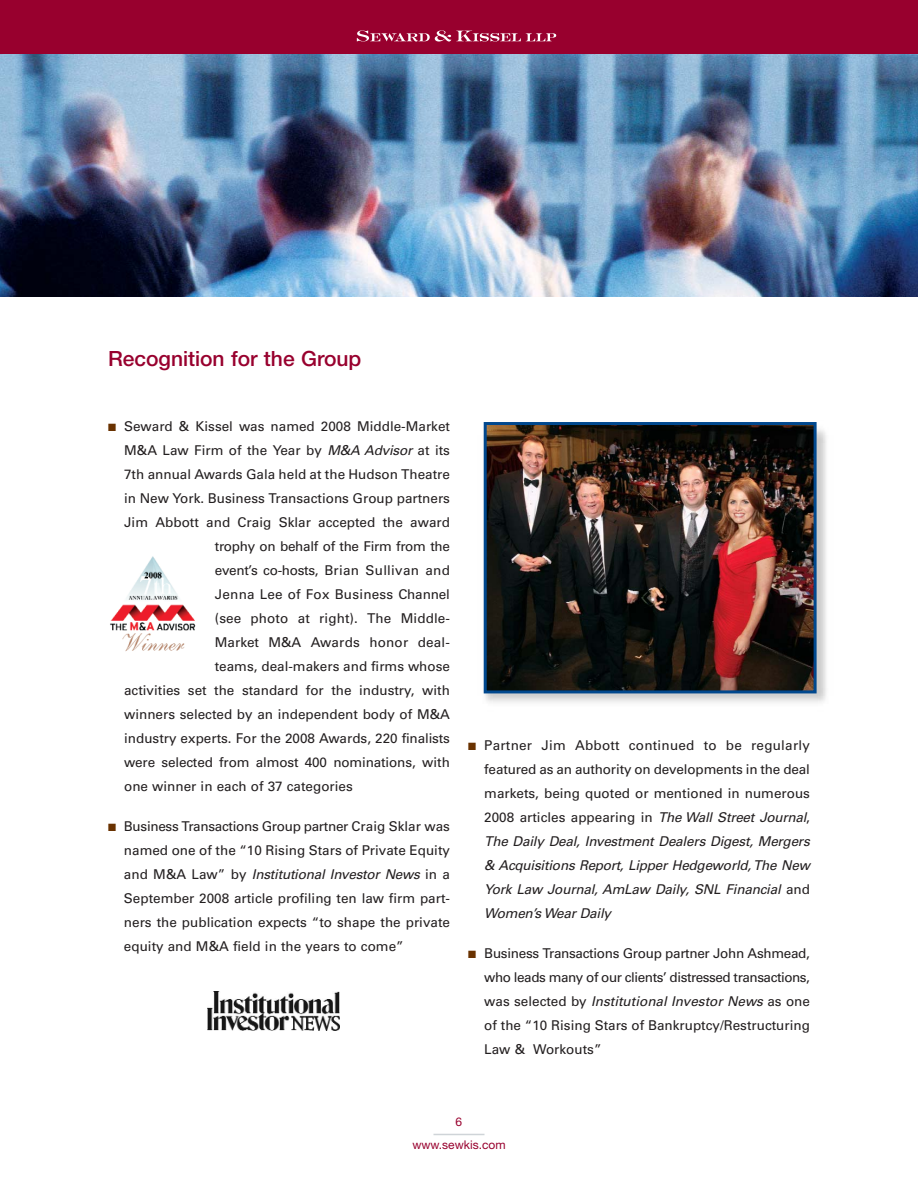
<style>
.page{position:relative;width:918px;height:1188px;background:#fff}
.page>*{position:absolute;margin:0;border:0;box-sizing:border-box;transform-origin:0 0}
.t1{font:500 21px "Helvetica Neue";color:#98002e}
.t2{font:13.5px/24px "Univers";color:#231f20;text-align:justify}
.t3{font:italic 13.5px/24px "Univers";letter-spacing:-.015em;color:#231f20}
.t4{font:13.5px "Univers";letter-spacing:-.02em;color:#231f20}
.t5{font:12px/22.5px "Helvetica Neue";color:#98002e;text-align:center}
.s1{color:#693200}
.s2{font-style:italic}
.s3{font-style:normal}
</style>
<div class="page">
<img style="left:0;top:54px;width:918px;height:243px">
<div style="left:0;top:0;width:918px;height:54px;background:#98002e"></div>
<svg style="left:357px;top:30px;width:199px;height:12px"></svg>
<hr style="left:434px;top:1134px;width:50px;height:1px;background:#cfd4d8">
<img style="left:488px;top:426px;width:325px;height:263px">
<div style="left:484px;top:422px;width:333px;height:271px;border:3px solid #00488e"></div>
<img style="left:110px;top:556px;width:86px;height:96px">
<img style="left:207px;top:992px;width:132px;height:39px">
<h1 class="t1" style="left:108px;top:351px;width:255px">Recognition for the Group</h1>
<p class="t2" style="left:108px;top:416px;width:344px"><span class="s1">■</span> Seward &amp; Kissel was named 2008 Middle-Market</p>
<p class="t2" style="left:124px;top:440px;width:327px">M&amp;A Law Firm of the Year by <span class="s2">M&amp;A Advisor</span> at its</p>
<p class="t2" style="left:124px;top:464px;width:327px">7th annual Awards Gala held at the Hudson Theatre</p>
<p class="t2" style="left:124px;top:488px;width:327px">in New York. Business Transactions Group partners</p>
<p class="t2" style="left:124px;top:512px;width:327px">Jim Abbott and Craig Sklar accepted the award</p>
<p class="t4" style="left:215px;top:541px;width:237px">trophy on behalf of the Firm from the</p>
<p class="t2" style="left:215px;top:560px;width:237px">event’s co-hosts, Brian Sullivan and</p>
<p class="t2" style="left:215px;top:584px;width:237px">Jenna Lee of Fox Business Channel</p>
<p class="t2" style="left:215px;top:608px;width:237px">(see photo at right). The Middle-</p>
<p class="t2" style="left:215px;top:632px;width:237px">Market M&amp;A Awards honor deal-</p>
<p class="t2" style="left:215px;top:656px;width:237px">teams, deal-makers and firms whose</p>
<p class="t2" style="left:124px;top:680px;width:327px">activities set the standard for the industry, with</p>
<p class="t2" style="left:124px;top:704px;width:327px">winners selected by an independent body of M&amp;A</p>
<p class="t2" style="left:124px;top:728px;width:327px">industry experts. For the 2008 Awards, 220 finalists</p>
<p class="t2" style="left:124px;top:752px;width:327px">were selected from almost 400 nominations, with</p>
<p class="t2" style="left:124px;top:776px;width:230px">one winner in each of 37 categories</p>
<p class="t2" style="left:124px;top:816px;width:328px;text-indent:-16px"><span class="s1">■</span> Business Transactions Group partner Craig Sklar was named one of the “10 Rising Stars of Private Equity a n d M &amp;A L a w ” b y <span class="s2">Institutional Investor News</span> i n a September 2008 article profiling ten law firm part&shy;ners the publication expects “to shape the private equity and M&amp;A field in the years to come”</p>
<p class="t3" style="left:484px;top:734px;width:330px;text-indent:-16px"><span class="s1">■</span> <span class="s3">Partner Jim Abbott continued to be regularly featured as an authority on developments in the deal markets, being quoted or mentioned in numerous 2008 articles appearing in</span> The Wall Street Journal<span class="s3">, </span>The Daily Deal, Investment Dealers Digest, Mergers &amp; Acquisitions Report, Lipper Hedgeworld,The New York Law Journal, AmLaw Daily, SNL Financial <span class="s3">a n d </span>Women’s Wear Daily</p>
<p class="t2" style="left:484px;top:942px;width:327px;text-indent:-16px"><span class="s1">■</span> Business Transactions Group partner John Ashmead, who leads many of our clients’ distressed transactions, w a s s e l e ct e d b y <span class="s2">Institutional Investor News</span> a s o n e of the “10 Rising Stars of Bankruptcy/Restructuring Law &amp; Workouts”</p>
<p class="t5" style="left:412px;top:1112px;width:95px">6 www.sewkis.com</p>
</div>
